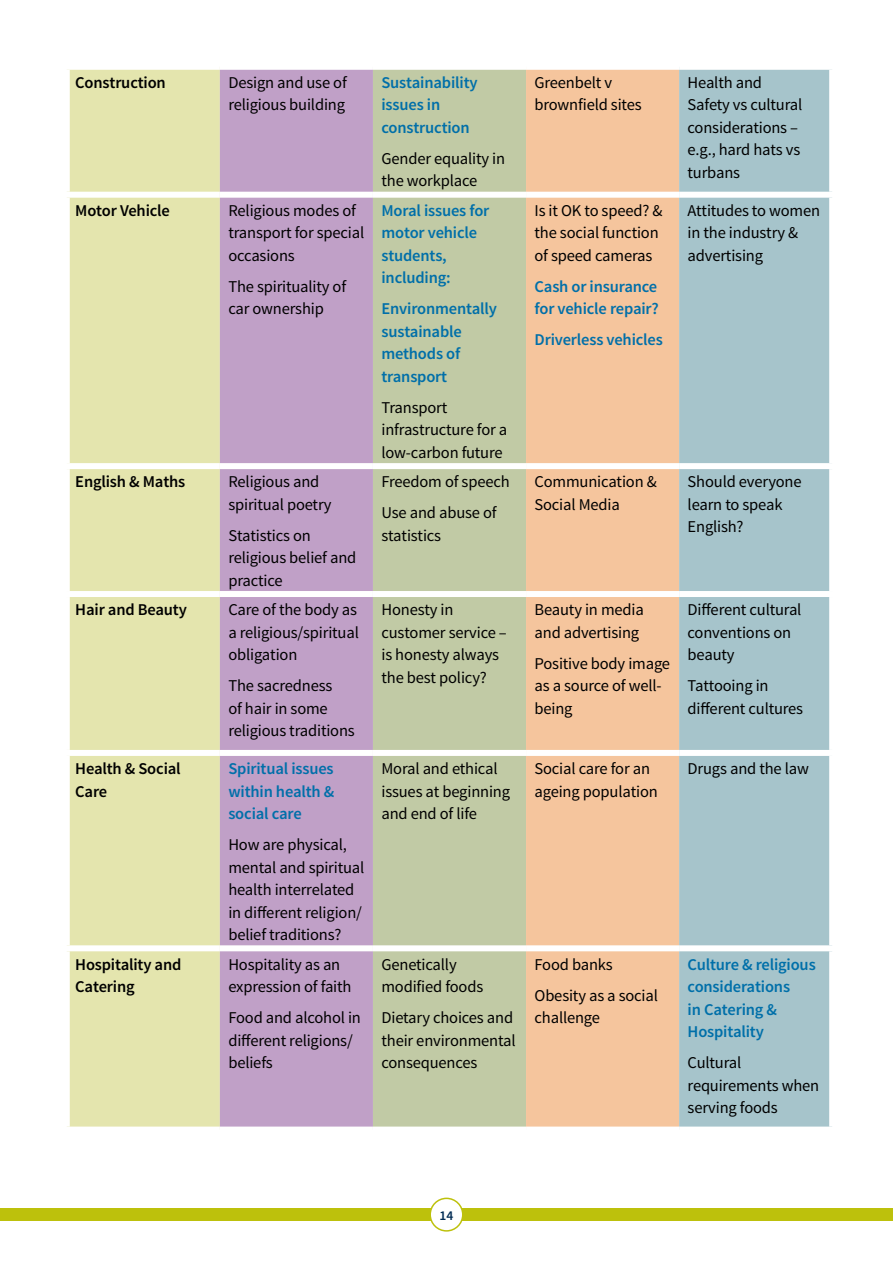
<style>
.page{position:relative;width:893px;height:1263px;background:#fff}
.page>*{position:absolute;margin:0;border:0;box-sizing:border-box;transform-origin:0 0}
.t1{font:16.5px/22.5px "Source Sans Pro";letter-spacing:-.01em;color:#000}
.t2{font:600 16.5px/22.5px "Source Sans Pro";letter-spacing:-.01em;color:#006fa9}
.t3{font:600 16.5px/22.5px "Source Sans Pro";letter-spacing:-.01em;color:#000}
.t4{font:600 13.5px "Source Sans Pro";color:#002b53}
</style>
<div class="page">
<div style="left:0;top:1208px;width:893px;height:13px;background:#bdc10c"></div>
<div style="left:430px;top:1198px;width:33px;height:33px;background:#fff;border-radius:50%"></div>
<div style="left:429px;top:1197px;width:34px;height:34px;border:2px solid #bdc10c;border-radius:50%"></div>
<div style="left:70px;top:70px;width:150px;height:1056px;background:#e4e5ae"></div>
<div style="left:220px;top:70px;width:153px;height:1056px;background:#c0a0c7"></div>
<div style="left:373px;top:70px;width:153px;height:1056px;background:#c1caa5"></div>
<div style="left:526px;top:70px;width:153px;height:1056px;background:#f5c59d"></div>
<div style="left:679px;top:70px;width:150px;height:1056px;background:#a6c4cb"></div>
<div style="left:64px;top:192px;width:156px;height:6px;background:#fff"></div>
<div style="left:220px;top:192px;width:153px;height:6px;background:#fff"></div>
<div style="left:373px;top:192px;width:153px;height:6px;background:#fff"></div>
<div style="left:526px;top:192px;width:153px;height:6px;background:#fff"></div>
<div style="left:679px;top:192px;width:156px;height:6px;background:#fff"></div>
<div style="left:64px;top:463px;width:156px;height:6px;background:#fff"></div>
<div style="left:220px;top:463px;width:153px;height:6px;background:#fff"></div>
<div style="left:373px;top:463px;width:153px;height:6px;background:#fff"></div>
<div style="left:526px;top:463px;width:153px;height:6px;background:#fff"></div>
<div style="left:679px;top:463px;width:156px;height:6px;background:#fff"></div>
<div style="left:64px;top:591px;width:156px;height:6px;background:#fff"></div>
<div style="left:220px;top:591px;width:153px;height:6px;background:#fff"></div>
<div style="left:373px;top:591px;width:153px;height:6px;background:#fff"></div>
<div style="left:526px;top:591px;width:153px;height:6px;background:#fff"></div>
<div style="left:679px;top:591px;width:156px;height:6px;background:#fff"></div>
<div style="left:64px;top:750px;width:156px;height:6px;background:#fff"></div>
<div style="left:220px;top:750px;width:153px;height:6px;background:#fff"></div>
<div style="left:373px;top:750px;width:153px;height:6px;background:#fff"></div>
<div style="left:526px;top:750px;width:153px;height:6px;background:#fff"></div>
<div style="left:679px;top:750px;width:156px;height:6px;background:#fff"></div>
<div style="left:64px;top:945px;width:156px;height:6px;background:#fff"></div>
<div style="left:220px;top:945px;width:153px;height:6px;background:#fff"></div>
<div style="left:373px;top:945px;width:153px;height:6px;background:#fff"></div>
<div style="left:526px;top:945px;width:153px;height:6px;background:#fff"></div>
<div style="left:679px;top:945px;width:156px;height:6px;background:#fff"></div>
<p class="t3" style="left:75px;top:71px;width:92px">Construction</p>
<p class="t1" style="left:228px;top:71px;width:120px">Design and use of religious building</p>
<p class="t2" style="left:381px;top:71px;width:98px">Sustainability issues in construction</p>
<p class="t1" style="left:381px;top:147px;width:125px">Gender equality in the workplace</p>
<p class="t3" style="left:75px;top:199px;width:96px">Motor Vehicle</p>
<p class="t1" style="left:228px;top:199px;width:137px">Religious modes of transport for special occasions</p>
<p class="t1" style="left:228px;top:275px;width:119px">The spirituality of car ownership</p>
<p class="t3" style="left:75px;top:471px;width:112px">English &amp; Maths</p>
<p class="t1" style="left:228px;top:471px;width:105px">Religious and spiritual poetry</p>
<p class="t1" style="left:228px;top:524px;width:129px">Statistics on religious belief and practice</p>
<p class="t2" style="left:381px;top:199px;width:109px">Moral issues for motor vehicle students, including:</p>
<p class="t2" style="left:381px;top:298px;width:117px">Environmentally sustainable methods of transport</p>
<p class="t1" style="left:381px;top:396px;width:127px">Transport infrastructure for a low-carbon future</p>
<p class="t1" style="left:381px;top:466px;width:130px;line-height:31px">Freedom of speech<br>Use and abuse of</p>
<p class="t1" style="left:381px;top:524px;width:61px">statistics</p>
<p class="t1" style="left:534px;top:71px;width:109px">Greenbelt v brownfield sites</p>
<p class="t1" style="left:688px;top:71px;width:116px">Health and<br>Safety vs cultural considerations – e.g., hard hats vs turbans</p>
<p class="t1" style="left:534px;top:199px;width:129px">Is it OK to speed? &amp; the social function of speed cameras</p>
<p class="t2" style="left:534px;top:275px;width:126px">Cash or insurance for vehicle repair?</p>
<p class="t2" style="left:534px;top:329px;width:130px">Driverless vehicles</p>
<p class="t1" style="left:688px;top:199px;width:134px">Attitudes to women in the industry &amp; advertising</p>
<p class="t1" style="left:534px;top:471px;width:124px">Communication &amp;<br>Social Media</p>
<p class="t1" style="left:688px;top:471px;width:116px">Should everyone learn to speak<br>English?</p>
<p class="t3" style="left:75px;top:599px;width:113px">Hair and Beauty</p>
<p class="t1" style="left:228px;top:599px;width:132px;text-align:justify">Care of the body as a religious/spiritual obligation</p>
<p class="t1" style="left:228px;top:675px;width:128px">The sacredness<br>of hair in some religious traditions</p>
<p class="t3" style="left:75px;top:758px;width:107px">Health &amp; Social<br>Care</p>
<p class="t2" style="left:228px;top:758px;width:108px;text-align:justify">Spiritual issues within health &amp; social care</p>
<p class="t1" style="left:228px;top:834px;width:138px">How are physical, mental and spiritual health interrelated in different religion/ belief traditions?</p>
<p class="t3" style="left:75px;top:953px;width:108px">Hospitality and<br>Catering</p>
<p class="t1" style="left:228px;top:953px;width:125px">Hospitality as an expression of faith</p>
<p class="t1" style="left:228px;top:1006px;width:134px">Food and alcohol in different religions/ beliefs</p>
<p class="t1" style="left:381px;top:599px;width:127px">Honesty in customer service – is honesty always the best policy?</p>
<p class="t1" style="left:534px;top:599px;width:111px">Beauty in media and advertising</p>
<p class="t1" style="left:534px;top:652px;width:137px">Positive body image as a source of well&shy;being</p>
<p class="t1" style="left:688px;top:599px;width:115px">Different cultural conventions on beauty</p>
<p class="t1" style="left:688px;top:675px;width:117px">Tattooing in different cultures</p>
<p class="t1" style="left:381px;top:758px;width:130px">Moral and ethical issues at beginning and end of life</p>
<p class="t1" style="left:534px;top:758px;width:125px">Social care for an ageing population</p>
<p class="t1" style="left:688px;top:758px;width:123px">Drugs and the law</p>
<p class="t1" style="left:381px;top:953px;width:103px">Genetically modified foods</p>
<p class="t1" style="left:381px;top:1006px;width:136px">Dietary choices and their environmental consequences</p>
<p class="t1" style="left:534px;top:949px;width:125px;line-height:31px">Food banks<br>Obesity as a social</p>
<p class="t1" style="left:534px;top:1006px;width:67px">challenge</p>
<p class="t2" style="left:688px;top:953px;width:130px">Culture &amp; religious considerations<br>in Catering &amp;<br>Hospitality</p>
<p class="t1" style="left:688px;top:1052px;width:133px">Cultural requirements when serving foods</p>
<p class="t4" style="left:440px;top:1207px;width:15px">14</p>
</div>
